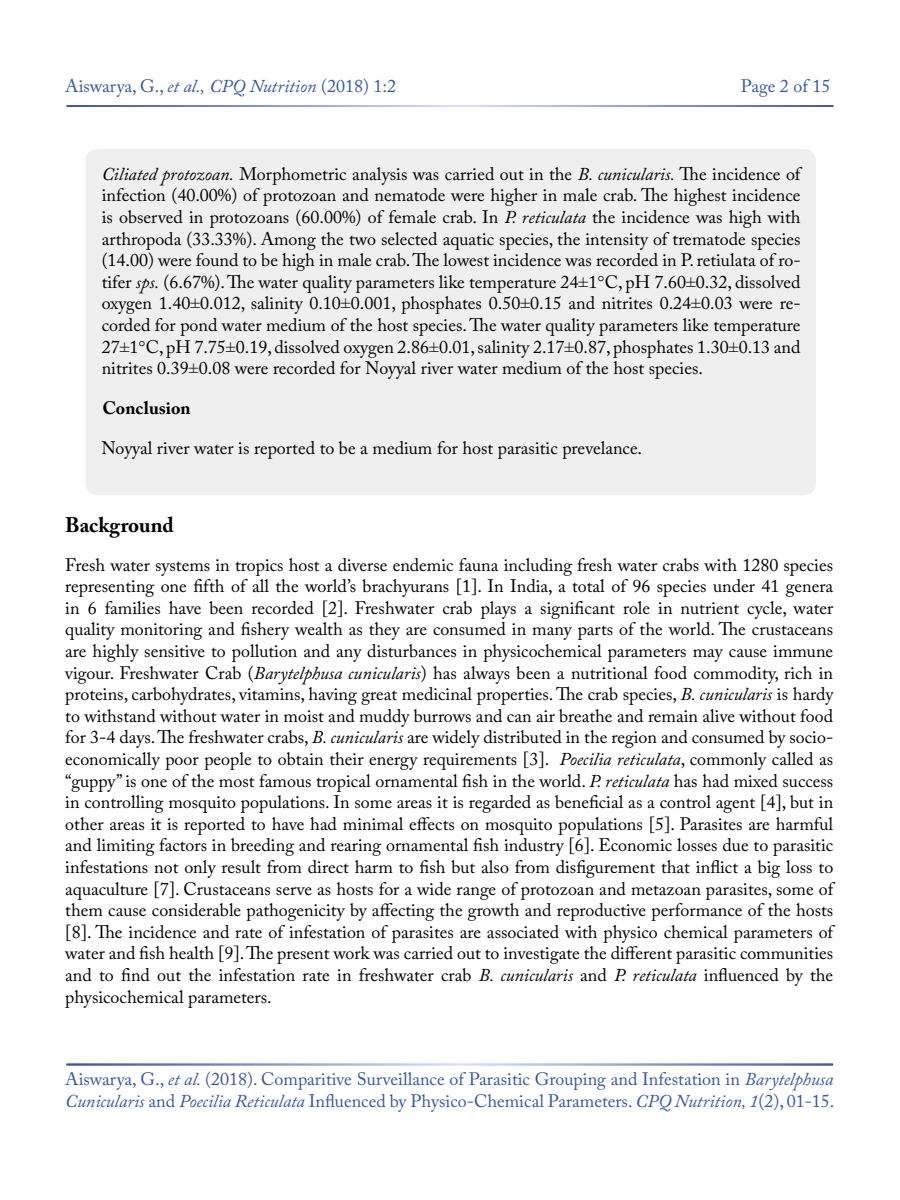
<style>
.page{position:relative;width:900px;height:1200px;background:#fff}
.page>*{position:absolute;margin:0;border:0;box-sizing:border-box;transform-origin:0 0}
.t1{font:700 21px "Adobe Caslon Pro";color:#000}
.t2{font:18px/21.6px "Adobe Caslon Pro";color:#000;text-align:justify}
.t3{font:18px/21.6px "Adobe Caslon Pro";color:#3955a0}
.t4{font:700 18px "Adobe Caslon Pro";color:#000}
.s1{font-style:italic}
.s2{font-family:"Times New Roman"}
</style>
<div class="page">
<div style="left:86px;top:149px;width:730px;height:346px;background:#efeff0;border-radius:12px"></div>
<p class="t3" style="left:65px;top:75px;width:332px">Aiswarya, G., <span class="s1">et al., CPQ Nutrition</span> (2018) 1:2</p>
<p class="t3" style="left:741px;top:75px;width:91px">Page 2 of 15</p>
<p class="t2" style="left:102px;top:163px;width:700px"><span class="s1">Ciliated protozoan.</span> Morphometric analysis was carried out in the <span class="s1">B. cunicularis.</span> The incidence of infection (40.00%) of protozoan and nematode were higher in male crab. The highest incidence is observed in protozoans (60.00%) of female crab. In <span class="s1">P. reticulata</span> the incidence was high with arthropoda (33.33%). Among the two selected aquatic species, the intensity of trematode species (14.00) were found to be high in male crab. The lowest incidence was recorded in P. retiulata of ro&shy;tifer <span class="s1">sps.</span> (6.67%). The water quality parameters like temperature 24<span class="s2">±</span>1<span class="s2">°</span>C, pH 7.60<span class="s2">±</span>0.32, dissolved oxygen 1.40<span class="s2">±</span>0.012, salinity 0.10<span class="s2">±</span>0.001, phosphates 0.50<span class="s2">±</span>0.15 and nitrites 0.24<span class="s2">±</span>0.03 were re&shy;corded for pond water medium of the host species. The water quality parameters like temperature 27<span class="s2">±</span>1<span class="s2">°</span>C, pH 7.75<span class="s2">±</span>0.19, dissolved oxygen 2.86<span class="s2">±</span>0.01, salinity 2.17<span class="s2">±</span>0.87, phosphates 1.30<span class="s2">±</span>0.13 and nitrites 0.39<span class="s2">±</span>0.08 were recorded for Noyyal river water medium of the host species.</p>
<p class="t4" style="left:102px;top:398px;width:90px">Conclusion</p>
<p class="t2" style="left:102px;top:437px;width:542px">Noyyal river water is reported to be a medium for host parasitic prevelance.</p>
<p class="t1" style="left:65px;top:512px;width:110px">Background</p>
<p class="t2" style="left:65px;top:554px;width:770px">Fresh water systems in tropics host a diverse endemic fauna including fresh water crabs with 1280 species representing one fifth of all the world’s brachyurans [1]. In India, a total of 96 species under 41 genera in 6 families have been recorded [2]. Freshwater crab plays a significant role in nutrient cycle, water quality monitoring and fishery wealth as they are consumed in many parts of the world. The crustaceans are highly sensitive to pollution and any disturbances in physicochemical parameters may cause immune vigour. Freshwater Crab (<span class="s1">Barytelphusa cunicularis</span>) has always been a nutritional food commodity, rich in proteins, carbohydrates, vitamins, having great medicinal properties. The crab species, <span class="s1">B. cunicularis</span> is hardy to withstand without water in moist and muddy burrows and can air breathe and remain alive without food for 3-4 days. The freshwater crabs, <span class="s1">B. cunicularis</span> are widely distributed in the region and consumed by socio&shy;economically poor people to obtain their energy requirements [3]. <span class="s1">Poecilia reticulata</span>, commonly called as “guppy” is one of the most famous tropical ornamental fish in the world. <span class="s1">P. reticulata</span> has had mixed success in controlling mosquito populations. In some areas it is regarded as beneficial as a control agent [4], but in other areas it is reported to have had minimal effects on mosquito populations [5]. Parasites are harmful and limiting factors in breeding and rearing ornamental fish industry [6]. Economic losses due to parasitic infestations not only result from direct harm to fish but also from disfigurement that inflict a big loss to aquaculture [7]. Crustaceans serve as hosts for a wide range of protozoan and metazoan parasites, some of them cause considerable pathogenicity by affecting the growth and reproductive performance of the hosts [8]. The incidence and rate of infestation of parasites are associated with physico chemical parameters of water and fish health [9]. The present work was carried out to investigate the different parasitic communities and to find out the infestation rate in freshwater crab <span class="s1">B. cunicularis</span> and <span class="s1">P. reticulata</span> influenced by the physicochemical parameters.</p>
<p class="t3" style="left:65px;top:1068px;width:771px">Aiswarya, G., <span class="s1">et al.</span> (2018). Comparitive Surveillance of Parasitic Grouping and Infestation in <span class="s1">Barytelphusa<br>Cunicularis</span> and <span class="s1">Poecilia Reticulata</span> Influenced by Physico-Chemical Parameters. <span class="s1">CPQ Nutrition, 1</span>(2), 01-15.</p>
</div>
